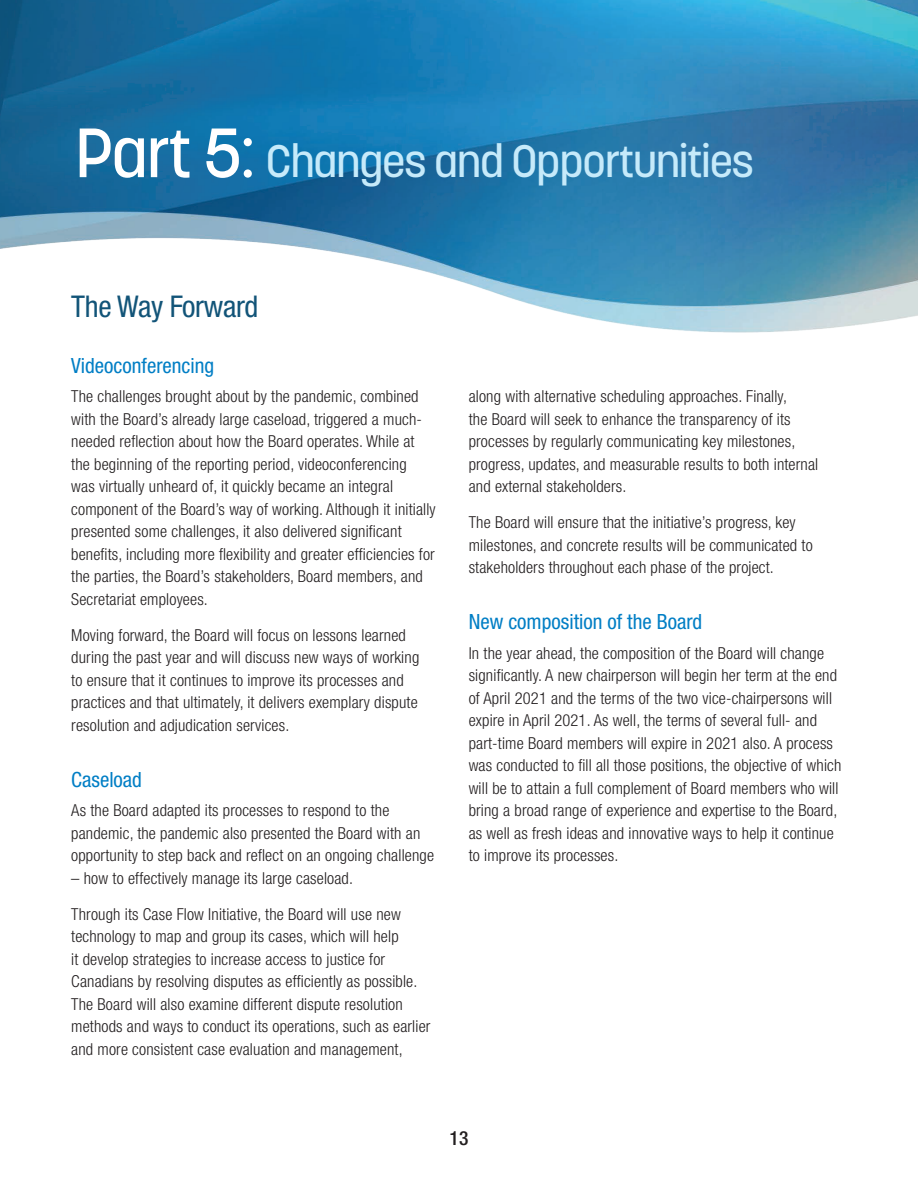
<style>
.page{position:relative;width:918px;height:1188px;background:#fff}
.page>*{position:absolute;margin:0;border:0;box-sizing:border-box;transform-origin:0 0}
.t1{font:500 45px "Korolev";letter-spacing:-.03em;color:#c6eafa}
.t2{font:condensed 30px "Helvetica Neue LT Std";letter-spacing:-.01em;color:#125478}
.t3{font:condensed 21px "Helvetica Neue LT Std";color:#007ec5}
.t4{font:500 condensed 19.5px "Helvetica Neue";color:#231f20}
.t5{font:300 condensed 16.5px/22.5px "Helvetica Neue LT Std";letter-spacing:.01em;color:#231f20}
.s1{font-size:69px;color:#fff}
</style>
<div class="page">
<img style="left:0;top:0;width:918px;height:333px">
<h1 class="t1" style="left:75px;top:133px;width:681px"><span class="s1">Part 5:</span> Changes and Opportunities</h1>
<h2 class="t2" style="left:71px;top:289px;width:189px">The Way Forward</h2>
<p class="t3" style="left:71px;top:354px;width:145px">Videoconferencing</p>
<p class="t5" style="left:71px;top:385px;width:366px">The challenges brought about by the pandemic, combined with the Board’s already large caseload, triggered a much&shy;needed reflection about how the Board operates. While at the beginning of the reporting period, videoconferencing<br>was virtually unheard of, it quickly became an integral component of the Board’s way of working. Although it initially presented some challenges, it also delivered significant benefits, including more flexibility and greater efficiencies for the parties, the Board’s stakeholders, Board members, and Secretariat employees.</p>
<p class="t5" style="left:71px;top:624px;width:350px">Moving forward, the Board will focus on lessons learned during the past year and will discuss new ways of working to ensure that it continues to improve its processes and practices and that ultimately, it delivers exemplary dispute resolution and adjudication services.</p>
<p class="t3" style="left:71px;top:768px;width:72px">Caseload</p>
<p class="t5" style="left:71px;top:799px;width:364px">As the Board adapted its processes to respond to the pandemic, the pandemic also presented the Board with an opportunity to step back and reflect on an ongoing challenge</p>
<p class="t5" style="left:71px;top:860px;width:331px;line-height:36px">– how to effectively manage its large caseload.<br>Through its Case Flow Initiative, the Board will use new</p>
<p class="t5" style="left:71px;top:925px;width:361px">technology to map and group its cases, which will help<br>it develop strategies to increase access to justice for Canadians by resolving disputes as efficiently as possible.<br>The Board will also examine different dispute resolution methods and ways to conduct its operations, such as earlier and more consistent case evaluation and management,</p>
<p class="t5" style="left:469px;top:385px;width:351px">along with alternative scheduling approaches. Finally,<br>the Board will seek to enhance the transparency of its processes by regularly communicating key milestones, progress, updates, and measurable results to both internal and external stakeholders.</p>
<p class="t5" style="left:469px;top:511px;width:346px">The Board will ensure that the initiative’s progress, key milestones, and concrete results will be communicated to stakeholders throughout each phase of the project.</p>
<p class="t3" style="left:469px;top:610px;width:235px">New composition of the Board</p>
<p class="t5" style="left:469px;top:641px;width:374px">In the year ahead, the composition of the Board will change significantly. A new chairperson will begin her term at the end of April 2021 and the terms of the two vice-chairpersons will expire in April 2021. As well, the terms of several full- and part-time Board members will expire in 2021 also. A process was conducted to fill all those positions, the objective of which will be to attain a full complement of Board members who will bring a broad range of experience and expertise to the Board, as well as fresh ideas and innovative ways to help it continue to improve its processes.</p>
<p class="t4" style="left:450px;top:1126px;width:20px">13</p>
</div>
